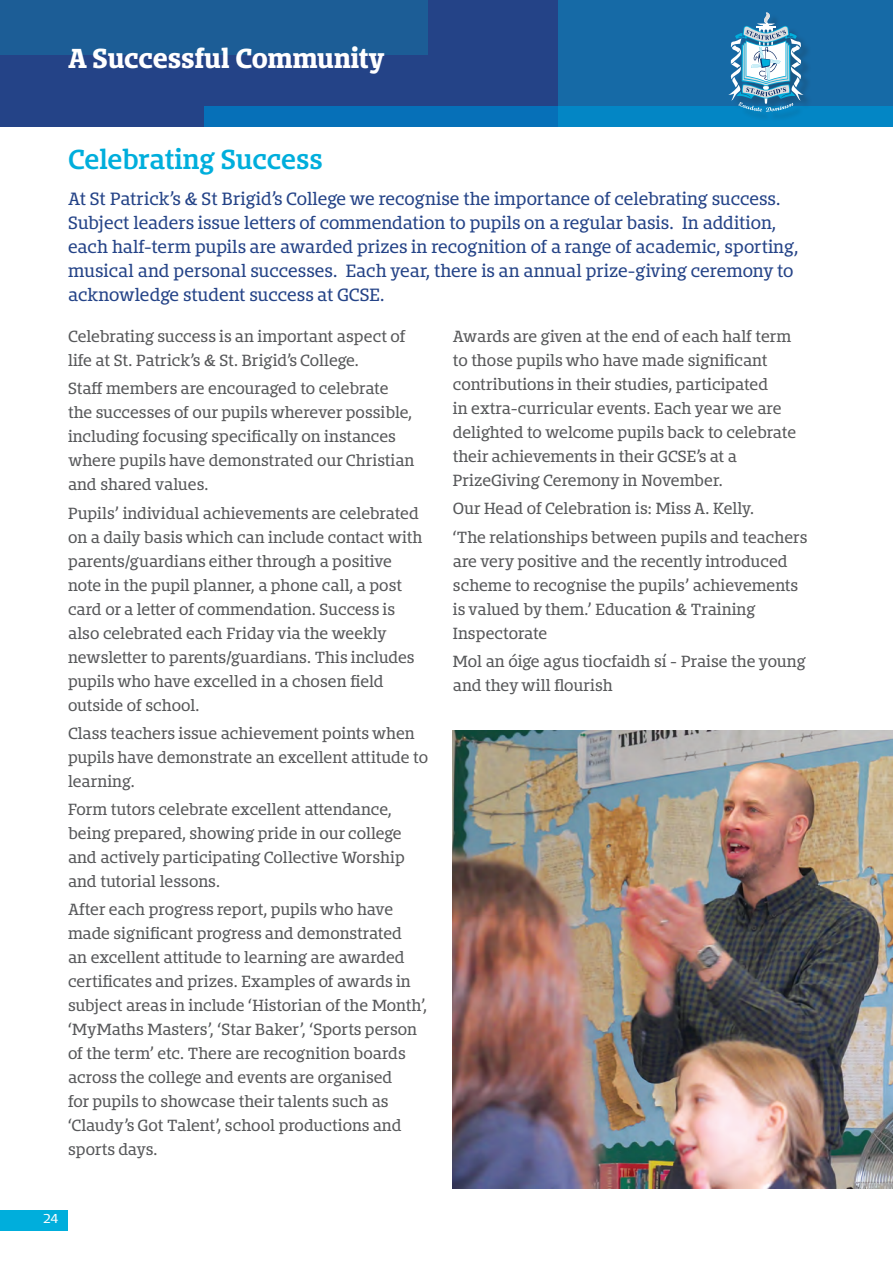
<style>
.page{position:relative;width:893px;height:1263px;background:#fff}
.page>*{position:absolute;margin:0;border:0;box-sizing:border-box;transform-origin:0 0}
.Main_Headings{font:700 25.5px "Bommer Slab";letter-spacing:-.005em;color:#fff}
.Section_Headings{font:600 25.5px "Bommer Slab";letter-spacing:-.005em;color:#00aedc}
.Body_Text{font:16.5px/24px "Bommer Slab";letter-spacing:-.005em;color:#244387}
.Body_Text-2{font:15px/24px "Bommer Slab";letter-spacing:-.005em;color:#57585a}
.t1{font:12px "Bommer Slab";color:#fff}
</style>
<div class="page">
<div style="left:0;top:0;width:893px;height:127px;background:#244387"></div>
<div style="left:0;top:1210px;width:68px;height:20px;background:#00aedc"></div>
<div style="left:0;top:0;width:428px;height:55px;background:#1c5d96"></div>
<div style="left:204px;top:106px;width:689px;height:21px;background:#0670b8"></div>
<svg style="left:558px;top:0;width:335px;height:127px;background:#126eab"></svg>
<div style="left:731px;top:14px;width:82px;height:108px;background:#231f20;opacity:.24"></div>
<svg style="left:728px;top:12px;width:75px;height:100px;background:#64a0c3"></svg>
<img style="left:453px;top:731px;width:440px;height:457px">
<p class="Main_Headings" style="left:68px;top:39px;width:318px">A Successful Community</p>
<p class="Section_Headings" style="left:68px;top:141px;width:256px">Celebrating Success</p>
<p class="Body_Text" style="left:68px;top:187px;width:732px">At St Patrick’s &amp; St Brigid’s College we recognise the importance of celebrating success.<br>Subject leaders issue letters of commendation to pupils on a regular basis. In addition, each half-term pupils are awarded prizes in recognition of a range of academic, sporting, musical and personal successes. Each year, there is an annual prize-giving ceremony to acknowledge student success at GCSE.</p>
<p class="Body_Text-2" style="left:68px;top:325px;width:339px">Celebrating success is an important aspect of life at St. Patrick’s &amp; St. Brigid’s College.</p>
<p class="Body_Text-2" style="left:68px;top:377px;width:348px">Staff members are encouraged to celebrate the successes of our pupils wherever possible, including focusing specifically on instances where pupils have demonstrated our Christian and shared values.</p>
<p class="Body_Text-2" style="left:68px;top:501px;width:356px">Pupils’ individual achievements are celebrated on a daily basis which can include contact with parents/guardians either through a positive note in the pupil planner, a phone call, a post card or a letter of commendation. Success is also celebrated each Friday via the weekly newsletter to parents/guardians. This includes pupils who have excelled in a chosen field outside of school.</p>
<p class="Body_Text-2" style="left:68px;top:721px;width:362px">Class teachers issue achievement points when pupils have demonstrate an excellent attitude to learning.</p>
<p class="Body_Text-2" style="left:68px;top:798px;width:338px">Form tutors celebrate excellent attendance, being prepared, showing pride in our college and actively participating Collective Worship and tutorial lessons.</p>
<p class="Body_Text-2" style="left:68px;top:898px;width:360px">After each progress report, pupils who have made significant progress and demonstrated<br>an excellent attitude to learning are awarded certificates and prizes. Examples of awards in subject areas in include ‘Historian of the Month’, ‘MyMaths Masters’, ‘Star Baker’, ‘Sports person of the term’ etc. There are recognition boards across the college and events are organised<br>for pupils to showcase their talents such as ‘Claudy’s Got Talent’, school productions and sports days.</p>
<p class="Body_Text-2" style="left:453px;top:324px;width:345px">Awards are given at the end of each half term to those pupils who have made significant contributions in their studies, participated<br>in extra-curricular events. Each year we are delighted to welcome pupils back to celebrate their achievements in their GCSE’s at a PrizeGiving Ceremony in November.</p>
<p class="Body_Text-2" style="left:453px;top:497px;width:303px">Our Head of Celebration is: Miss A. Kelly.</p>
<p class="Body_Text-2" style="left:453px;top:525px;width:356px">‘The relationships between pupils and teachers are very positive and the recently introduced scheme to recognise the pupils’ achievements is valued by them.’ Education &amp; Training Inspectorate</p>
<p class="Body_Text-2" style="left:453px;top:649px;width:354px">Mol an óige agus tiocfaidh sí - Praise the young and they will flourish</p>
<p class="t1" style="left:43px;top:1210px;width:16px">24</p>
</div>
